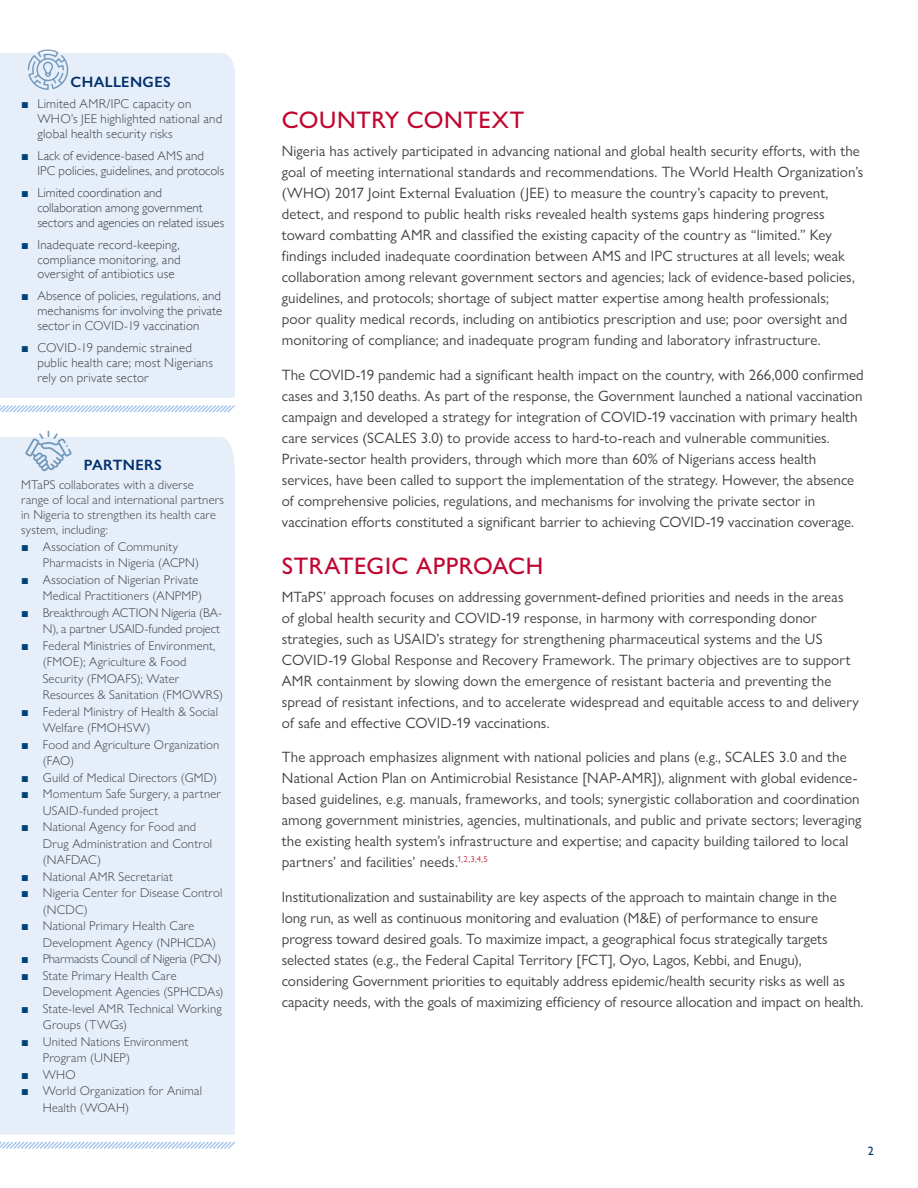
<style>
.page{position:relative;width:918px;height:1188px;background:#fff}
.page>*{position:absolute;margin:0;border:0;box-sizing:border-box;transform-origin:0 0}
.t1{font:500 24px "Gill Sans Nova";letter-spacing:.015em;color:#c00630}
.t2{font:15px/21px "Gill Sans Nova";letter-spacing:.005em;color:#414042}
.t3{font:600 15px "Gill Sans Nova";letter-spacing:.025em;color:#002f6c}
.t4{font:300 12.75px/16.5px "Gill Sans Nova";letter-spacing:.015em;color:#414042}
.t5{font:300 12.75px/15px "Gill Sans";letter-spacing:.015em;color:#414042}
.t6{font:300 12.75px/16.5px "Gill Sans Nova";letter-spacing:-.005em;color:#414042;text-align:right}
.t7{font:300 12.75px "Gill Sans Nova";letter-spacing:-.02em;color:#414042}
.t8{font:12px "Gill Sans";color:#002f6c}
.s1{font-family:"Gill Sans Nova";font-weight:400;color:#00437b}
.s2{font-weight:400;color:#00437b}
</style>
<div class="page">
<div style="left:0;top:53px;width:235px;height:345px;background:#e5eef9"></div>
<svg style="left:0;top:405px;width:235px;height:8px"></svg>
<svg style="left:28px;top:49px;width:43px;height:41px;background:#c9d9e9"></svg>
<div style="left:0;top:437px;width:235px;height:698px;background:#e5eef9"></div>
<svg style="left:0;top:1141px;width:235px;height:8px"></svg>
<svg style="left:25px;top:431px;width:47px;height:40px;background:#cddcea"></svg>
<p class="t3" style="left:70px;top:72px;width:102px">CHALLENGES</p>
<p class="t5" style="left:37px;top:97px;width:186px;text-indent:-16px"><span class="s1">■</span> Limited AMR/IPC capacity on<br>WHO’s JEE highlighted national and global health security risks</p>
<p class="t5" style="left:37px;top:148px;width:188px;text-indent:-16px"><span class="s1">■</span> Lack of evidence-based AMS and<br>IPC policies, guidelines, and protocols</p>
<p class="t5" style="left:37px;top:185px;width:188px;text-indent:-16px"><span class="s1">■</span> Limited coordination and collaboration among government sectors and agencies on related issues</p>
<p class="t5" style="left:37px;top:237px;width:145px;text-align:justify;text-indent:-16px"><span class="s1">■</span> Inadequate record-keeping, compliance monitoring, and oversight of antibiotics use</p>
<p class="t5" style="left:37px;top:288px;width:186px;text-align:justify;text-indent:-16px"><span class="s1">■</span> Absence of policies, regulations, and mechanisms for involving the private sector in COVID-19 vaccination</p>
<p class="t5" style="left:37px;top:340px;width:177px;text-indent:-16px"><span class="s1">■</span> COVID-19 pandemic strained public health care; most Nigerians rely on private sector</p>
<p class="t3" style="left:84px;top:456px;width:79px">PARTNERS</p>
<p class="t4" style="left:21px;top:477px;width:204px;line-height:15px">MTaPS collaborates with a diverse range of local and international partners in Nigeria to strengthen its health care system, including:</p>
<p class="t4" style="left:43px;top:538px;width:158px;text-indent:-22px"><span class="s2">■</span> Association of Community<br>Pharmacists in Nigeria (ACPN)</p>
<p class="t4" style="left:21px;top:571px;width:182px;text-align:right"><span class="s2">■</span> Association of Nigerian Private<br>Medical Practitioners (ANPMP)</p>
<p class="t6" style="left:21px;top:604px;width:202px"><span class="s2">■</span> Breakthrough ACTION Nigeria (BA-<br>N), a partner USAID-funded project</p>
<p class="t4" style="left:43px;top:637px;width:182px;text-indent:-22px"><span class="s2">■</span> Federal Ministries of Environment, (FMOE); Agriculture &amp; Food<br>Security (FMOAFS); Water<br>Resources &amp; Sanitation (FMOWRS)</p>
<p class="t4" style="left:43px;top:703px;width:177px;text-indent:-22px"><span class="s2">■</span> Federal Ministry of Health &amp; Social<br>Welfare (FMOHSW)</p>
<p class="t4" style="left:43px;top:736px;width:178px;text-indent:-22px"><span class="s2">■</span> Food and Agriculture Organization (FAO)</p>
<p class="t4" style="left:21px;top:769px;width:197px"><span class="s2">■</span> Guild of Medical Directors (GMD)</p>
<p class="t4" style="left:43px;top:786px;width:180px;text-indent:-22px"><span class="s2">■</span> Momentum Safe Surgery, a partner<br>USAID-funded project</p>
<p class="t4" style="left:43px;top:819px;width:171px;text-indent:-22px"><span class="s2">■</span> National Agency for Food and<br>Drug Administration and Control (NAFDAC)</p>
<p class="t4" style="left:21px;top:868px;width:153px"><span class="s2">■</span> National AMR Secretariat</p>
<p class="t4" style="left:43px;top:885px;width:181px;text-indent:-22px"><span class="s2">■</span> Nigeria Center for Disease Control (NCDC)</p>
<p class="t4" style="left:43px;top:918px;width:175px;text-indent:-22px"><span class="s2">■</span> National Primary Health Care<br>Development Agency (NPHCDA)</p>
<p class="t7" style="left:21px;top:951px;width:202px"><span class="s2">■</span> Pharmacists Council of Nigeria (PCN)</p>
<p class="t4" style="left:43px;top:967px;width:182px;text-indent:-22px"><span class="s2">■</span> State Primary Health Care<br>Development Agencies (SPHCDAs)</p>
<p class="t4" style="left:43px;top:1000px;width:180px;text-indent:-22px"><span class="s2">■</span> State-level AMR Technical Working<br>Groups (TWGs)</p>
<p class="t4" style="left:43px;top:1033px;width:147px;text-indent:-22px"><span class="s2">■</span> United Nations Environment<br>Program (UNEP)</p>
<p class="t4" style="left:21px;top:1066px;width:56px"><span class="s2">■</span> WHO</p>
<p class="t4" style="left:43px;top:1083px;width:161px;text-indent:-22px"><span class="s2">■</span> World Organization for Animal<br>Health (WOAH)</p>
<h1 class="t1" style="left:282px;top:106px;width:244px">COUNTRY CONTEXT</h1>
<p class="t2" style="left:282px;top:140px;width:583px">Nigeria has actively participated in advancing national and global health security efforts, with the goal of meeting international standards and recommendations. The World Health Organization’s (WHO) 2017 Joint External Evaluation (JEE) to measure the country’s capacity to prevent, detect, and respond to public health risks revealed health systems gaps hindering progress toward combatting AMR and classified the existing capacity of the country as “limited.” Key findings included inadequate coordination between AMS and IPC structures at all levels; weak collaboration among relevant government sectors and agencies; lack of evidence-based policies, guidelines, and protocols; shortage of subject matter expertise among health professionals;<br>poor quality medical records, including on antibiotics prescription and use; poor oversight and monitoring of compliance; and inadequate program funding and laboratory infrastructure.</p>
<p class="t2" style="left:282px;top:364px;width:583px">The COVID-19 pandemic had a significant health impact on the country, with 266,000 confirmed cases and 3,150 deaths. As part of the response, the Government launched a national vaccination campaign and developed a strategy for integration of COVID-19 vaccination with primary health care services (SCALES 3.0) to provide access to hard-to-reach and vulnerable communities.<br>Private-sector health providers, through which more than 60% of Nigerians access health services, have been called to support the implementation of the strategy. However, the absence of comprehensive policies, regulations, and mechanisms for involving the private sector in vaccination efforts constituted a significant barrier to achieving COVID-19 vaccination coverage.</p>
<h1 class="t1" style="left:282px;top:551px;width:263px">STRATEGIC APPROACH</h1>
<p class="t2" style="left:282px;top:586px;width:579px">MTaPS’ approach focuses on addressing government-defined priorities and needs in the areas of global health security and COVID-19 response, in harmony with corresponding donor strategies, such as USAID’s strategy for strengthening pharmaceutical systems and the US COVID-19 Global Response and Recovery Framework. The primary objectives are to support AMR containment by slowing down the emergence of resistant bacteria and preventing the spread of resistant infections, and to accelerate widespread and equitable access to and delivery of safe and effective COVID-19 vaccinations.</p>
<p class="t2" style="left:282px;top:746px;width:581px">The approach emphasizes alignment with national policies and plans (e.g., SCALES 3.0 and the National Action Plan on Antimicrobial Resistance [NAP-AMR]), alignment with global evidence&shy;based guidelines, e.g. manuals, frameworks, and tools; synergistic collaboration and coordination among government ministries, agencies, multinationals, and public and private sectors; leveraging the existing health system’s infrastructure and expertise; and capacity building tailored to local partners’ and facilities’ needs.<sup>1,2,3,4,5</sup></p>
<p class="t2" style="left:282px;top:886px;width:583px">Institutionalization and sustainability are key aspects of the approach to maintain change in the long run, as well as continuous monitoring and evaluation (M&amp;E) of performance to ensure progress toward desired goals. To maximize impact, a geographical focus strategically targets selected states (e.g., the Federal Capital Territory [FCT], Oyo, Lagos, Kebbi, and Enugu), considering Government priorities to equitably address epidemic/health security risks as well as capacity needs, with the goals of maximizing efficiency of resource allocation and impact on health.</p>
<p class="t8" style="left:868px;top:1144px;width:7px">2</p>
</div>
